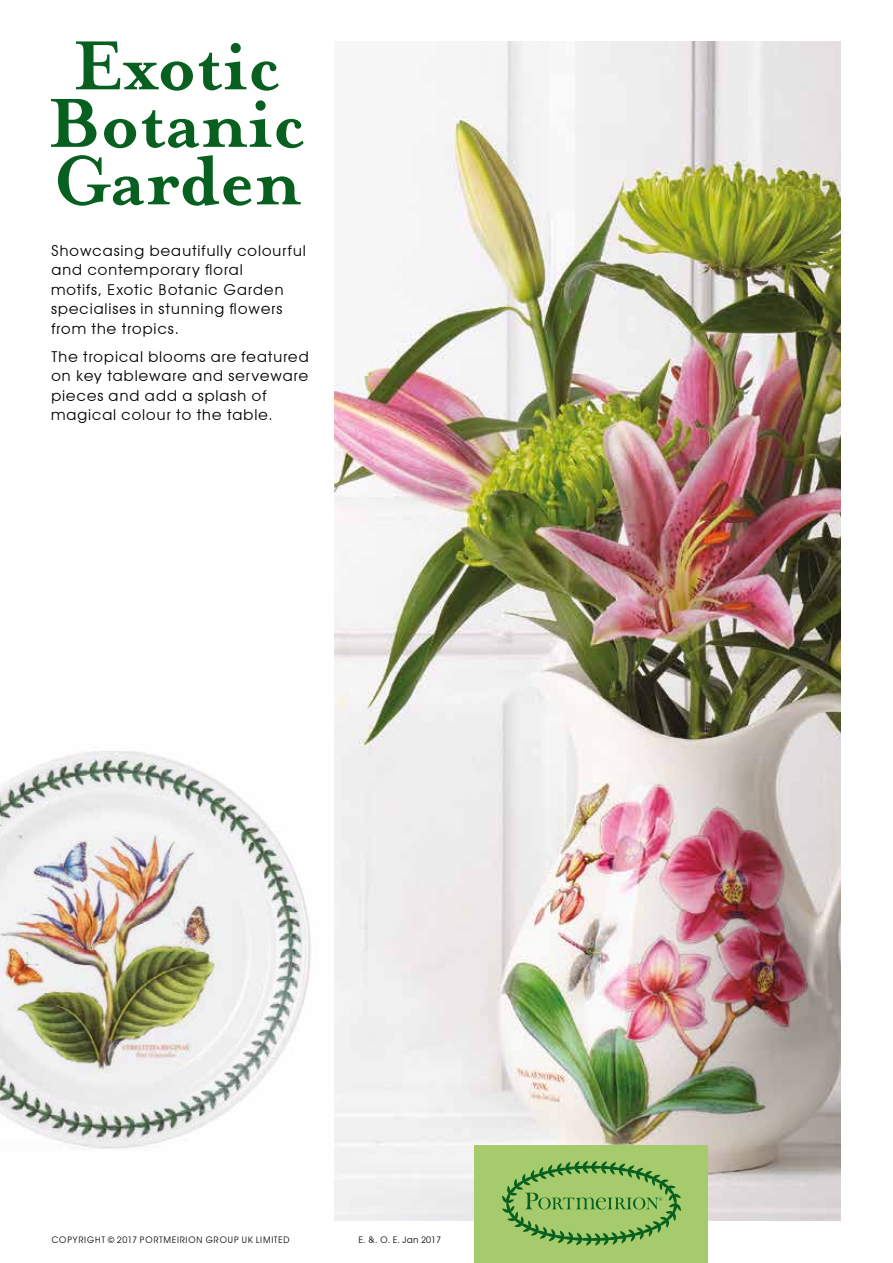
<style>
.page{position:relative;width:893px;height:1263px;background:#fff}
.page>*{position:absolute;margin:0;border:0;box-sizing:border-box;transform-origin:0 0}
.t1{font:700 79.8px/57.4px "Mrs Eaves";color:#07601f;text-align:center}
.t2{font:15px/19.5px "Avant Garde";letter-spacing:.03em;color:#000}
.t3{font:9px "Avant Garde";letter-spacing:.04em;color:#000}
</style>
<div class="page">
<img style="left:334px;top:41px;width:507px;height:1180px">
<div style="left:474px;top:1145px;width:234px;height:118px;background:#a5cb6d"></div>
<svg style="left:502px;top:1161px;width:179px;height:85px"></svg>
<img style="left:0;top:751px;width:311px;height:398px">
<h1 class="t1" style="left:48px;top:38px;width:259px">Exotic<br>Botanic<br>Garden</h1>
<p class="t2" style="left:51px;top:241px;width:256px">Showcasing beautifully colourful and contemporary floral<br>motifs, Exotic Botanic Garden specialises in stunning flowers from the tropics.</p>
<p class="t2" style="left:51px;top:347px;width:259px">The tropical blooms are featured on key tableware and serveware pieces and add a splash of magical colour to the table.</p>
<p class="t3" style="left:51px;top:1234px;width:240px">COPYRIGHT © 2017 PORTMEIRION GROUP UK LIMITED</p>
<p class="t3" style="left:358px;top:1235px;width:84px">E. &amp;. O. E. Jan 2017</p>
</div>
